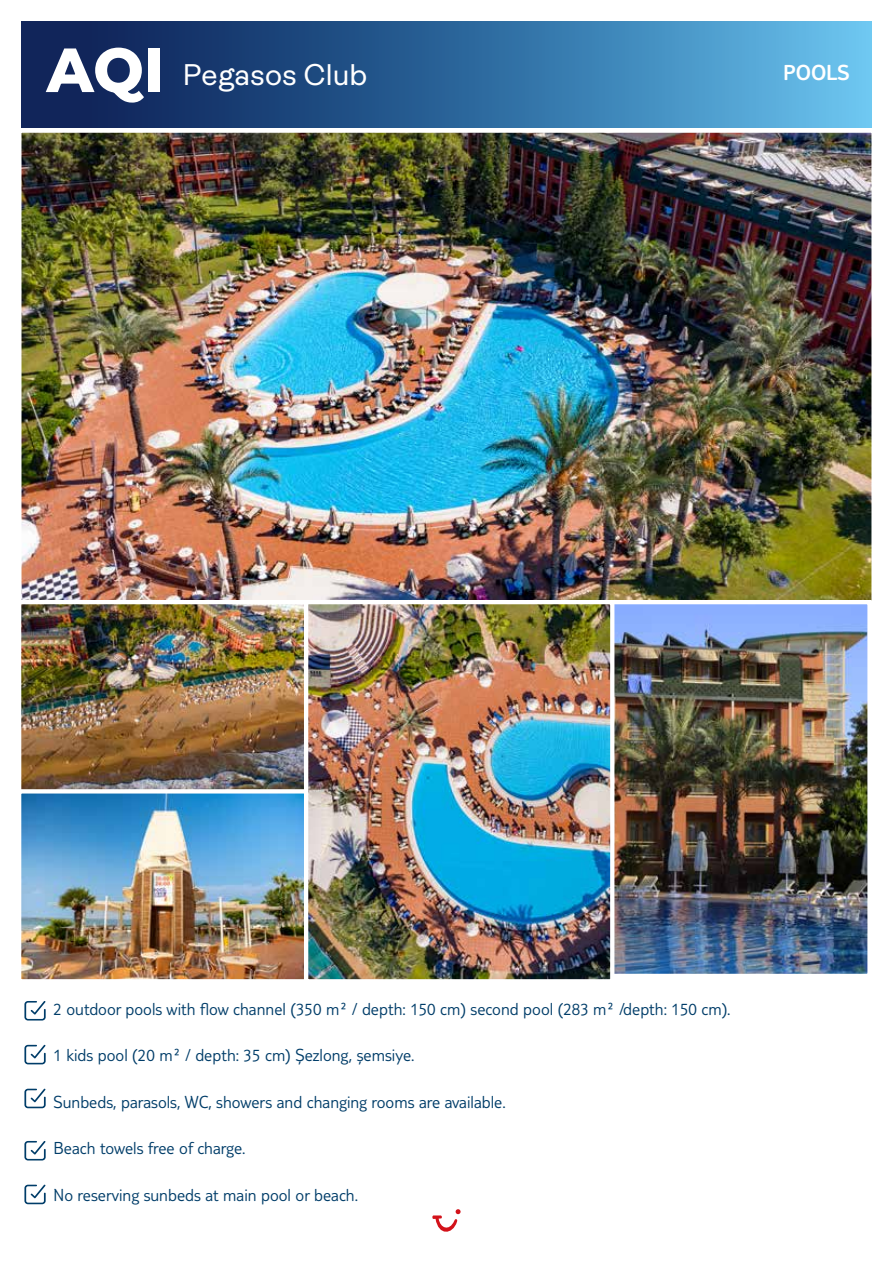
<style>
.page{position:relative;width:893px;height:1263px;background:#fff}
.page>*{position:absolute;margin:0;border:0;box-sizing:border-box;transform-origin:0 0}
.t1{font:30px "Ambit";color:#fff}
.t2{font:300 22.5px "TUI Type Pro";color:#fff}
.t3{font:300 18px "TUI Type Pro";color:#003d69}
</style>
<div class="page">
<svg style="left:21px;top:21px;width:851px;height:107px;background:#336c9f"></svg>
<svg style="left:432px;top:1209px;width:29px;height:23px"></svg>
<img style="left:22px;top:133px;width:849px;height:467px">
<div style="left:17px;top:128px;width:859px;height:478px;border:4px solid #fff"></div>
<svg style="left:24px;top:1001px;width:22px;height:19px"></svg>
<svg style="left:24px;top:1045px;width:22px;height:19px"></svg>
<svg style="left:24px;top:1088px;width:22px;height:20px"></svg>
<svg style="left:24px;top:1141px;width:22px;height:19px"></svg>
<svg style="left:24px;top:1184px;width:22px;height:20px"></svg>
<img style="left:22px;top:605px;width:282px;height:184px">
<div style="left:17px;top:600px;width:293px;height:194px;border:4px solid #fff"></div>
<img style="left:614px;top:605px;width:253px;height:368px">
<div style="left:608px;top:600px;width:264px;height:378px;border:4px solid #fff"></div>
<img style="left:22px;top:794px;width:282px;height:184px">
<div style="left:17px;top:789px;width:293px;height:194px;border:4px solid #fff"></div>
<img style="left:309px;top:605px;width:300px;height:373px">
<div style="left:304px;top:600px;width:310px;height:383px;border:4px solid #fff"></div>
<svg style="left:46px;top:48px;width:98px;height:55px"></svg>
<div style="left:148px;top:48px;width:12px;height:44px;background:#fff"></div>
<h1 class="t1" style="left:183px;top:58px;width:186px">Pegasos Club</h1>
<p class="t2" style="left:783px;top:60px;width:68px">POOLS</p>
<p class="t3" style="left:53px;top:998px;width:679px">2 outdoor pools with flow channel (350 m² / depth: 150 cm) second pool (283 m² /depth: 150 cm).</p>
<p class="t3" style="left:53px;top:1045px;width:363px">1 kids pool (20 m² / depth: 35 cm) Şezlong, şemsiye.</p>
<p class="t3" style="left:53px;top:1091px;width:454px">Sunbeds, parasols, WC, showers and changing rooms are available.</p>
<p class="t3" style="left:53px;top:1138px;width:194px">Beach towels free of charge.</p>
<p class="t3" style="left:53px;top:1184px;width:306px">No reserving sunbeds at main pool or beach.</p>
</div>
